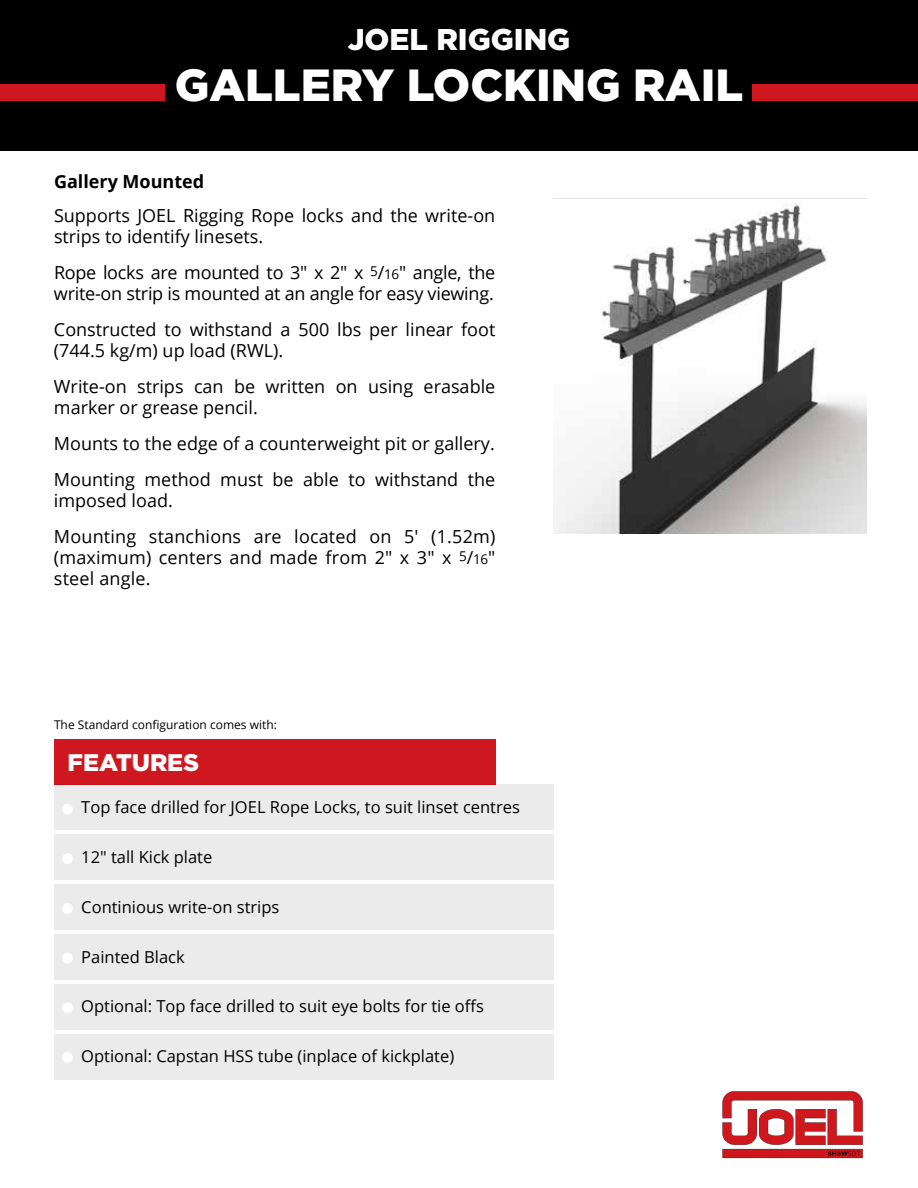
<style>
.page{position:relative;width:918px;height:1188px;background:#fff}
.page>*{position:absolute;margin:0;border:0;box-sizing:border-box;transform-origin:0 0}
.t1{font:900 45px "Gotham";color:#fff}
.t2{font:900 30px "Gotham";color:#fff}
.t3{font:900 24px "Gotham";color:#fff}
.t4{font:18px/21px "Open Sans";color:#000}
.t5{font:700 18px "Open Sans";color:#000}
.t6{font:16.5px "Open Sans";color:#000}
.t7{font:12px "Open Sans";color:#000}
.s1{font-size:13.5px}
</style>
<div class="page">
<div style="left:54px;top:739px;width:441px;height:46px;background:#ce171e"></div>
<div style="left:54px;top:784px;width:500px;height:46px;background:#ebebeb"></div>
<div style="left:54px;top:834px;width:500px;height:46px;background:#ebebeb"></div>
<div style="left:54px;top:884px;width:500px;height:46px;background:#ebebeb"></div>
<div style="left:54px;top:934px;width:500px;height:46px;background:#ebebeb"></div>
<div style="left:54px;top:984px;width:500px;height:45px;background:#ebebeb"></div>
<div style="left:54px;top:1034px;width:500px;height:45px;background:#ebebeb"></div>
<div style="left:62px;top:853px;width:11px;height:11px;background:#fff;border-radius:50%"></div>
<div style="left:62px;top:903px;width:11px;height:11px;background:#fff;border-radius:50%"></div>
<div style="left:62px;top:1052px;width:11px;height:11px;background:#fff;border-radius:50%"></div>
<div style="left:62px;top:804px;width:11px;height:11px;background:#fff;border-radius:50%"></div>
<div style="left:62px;top:953px;width:11px;height:11px;background:#fff;border-radius:50%"></div>
<div style="left:62px;top:1002px;width:11px;height:11px;background:#fff;border-radius:50%"></div>
<div style="left:0;top:0;width:918px;height:151px;background:#000"></div>
<div style="left:0;top:85px;width:918px;height:16px;background:#ce171e"></div>
<div style="left:166px;top:66px;width:586px;height:56px;background:#000"></div>
<img style="left:554px;top:202px;width:313px;height:332px">
<svg style="left:722px;top:1091px;width:141px;height:67px"></svg>
<h2 class="t2" style="left:348px;top:18px;width:224px">JOEL RIGGING</h2>
<h1 class="t1" style="left:175px;top:54px;width:570px">GALLERY LOCKING RAIL</h1>
<p class="t5" style="left:54px;top:168px;width:152px">Gallery Mounted</p>
<p class="t4" style="left:54px;top:205px;width:443px">Supports JOEL Rigging Rope locks and the write-on strips to identify linesets.</p>
<p class="t4" style="left:54px;top:262px;width:443px">Rope locks are mounted to 3" x 2" x <sup>5</sup>/<span class="s1">16</span>" angle, the write-on strip is mounted at an angle for easy viewing.</p>
<p class="t4" style="left:54px;top:319px;width:443px">Constructed to withstand a 500 lbs per linear foot (744.5 kg/m) up load (RWL).</p>
<p class="t4" style="left:54px;top:376px;width:443px">Write-on strips can be written on using erasable marker or grease pencil.</p>
<p class="t4" style="left:54px;top:425px;width:443px;line-height:36px">Mounts to the edge of a counterweight pit or gallery.<br>Mounting method must be able to withstand the</p>
<p class="t4" style="left:54px;top:482px;width:443px;line-height:36px">imposed load.<br>Mounting stanchions are located on 5' (1.52m)</p>
<p class="t4" style="left:54px;top:547px;width:443px">(maximum) centers and made from 2" x 3" x <sup>5</sup>/<span class="s1">16</span>" steel angle.</p>
<p class="t7" style="left:54px;top:716px;width:224px">The Standard configuration comes with:</p>
<h3 class="t3" style="left:68px;top:746px;width:133px">FEATURES</h3>
<p class="t6" style="left:81px;top:796px;width:440px">Top face drilled for JOEL Rope Locks, to suit linset centres</p>
<p class="t6" style="left:81px;top:846px;width:133px">12" tall Kick plate</p>
<p class="t6" style="left:81px;top:895px;width:200px">Continious write-on strips</p>
<p class="t6" style="left:81px;top:945px;width:105px">Painted Black</p>
<p class="t6" style="left:81px;top:995px;width:404px">Optional: Top face drilled to suit eye bolts for tie offs</p>
<p class="t6" style="left:81px;top:1045px;width:374px">Optional: Capstan HSS tube (inplace of kickplate)</p>
</div>
